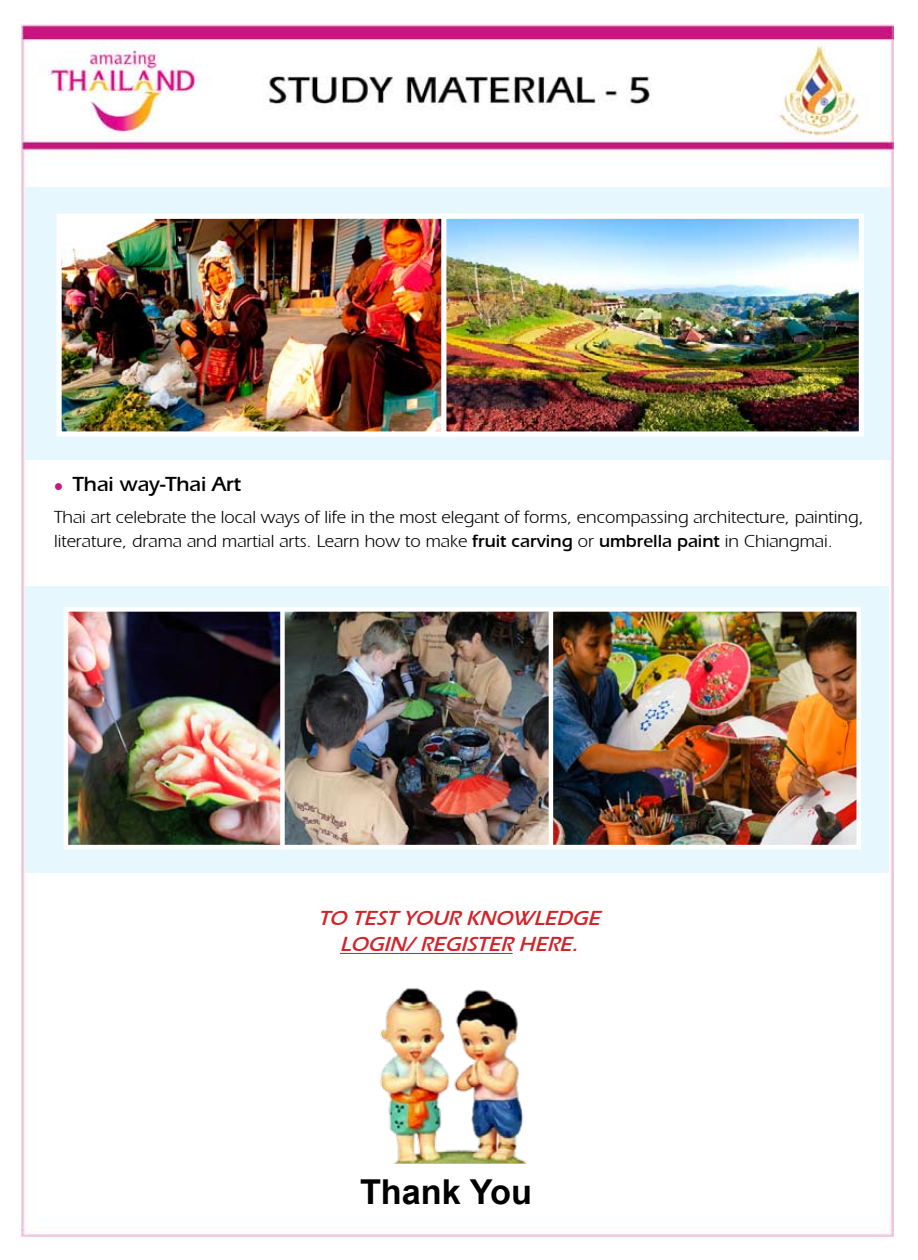
<style>
.page{position:relative;width:918px;height:1260px;background:#fff}
.page>*{position:absolute;margin:0;border:0;box-sizing:border-box;transform-origin:0 0}
.t1{font:700 34.35px "Arial";color:#000}
.t2{font:italic 21px "Aquiline Book Bold SWFTE";color:#d2232a}
.t3{font:21px "Aquiline Book Bold SWFTE";color:#000}
.t4{font:18px/24px "Aquiline Book Regular SWFTE";color:#000}
.s1{color:#ca1682}
.s2{font-family:"Aquiline Book Bold SWFTE"}
</style>
<div class="page">
<img style="left:22px;top:24px;width:872px;height:1211px">
<hr style="left:340px;top:952px;width:173px;height:1px;background:#d2232a">
<div style="left:26px;top:187px;width:865px;height:272px;background:#e6f8fd"></div>
<img style="left:62px;top:220px;width:379px;height:210px">
<div style="left:56px;top:214px;width:404px;height:222px;border:5px solid #fff"></div>
<img style="left:447px;top:220px;width:411px;height:210px">
<div style="left:441px;top:214px;width:423px;height:222px;border:5px solid #fff"></div>
<div style="left:26px;top:585px;width:864px;height:287px;background:#e6f8fd"></div>
<img style="left:69px;top:612px;width:211px;height:232px">
<div style="left:64px;top:607px;width:222px;height:242px;border:4px solid #fff"></div>
<img style="left:285px;top:612px;width:264px;height:232px">
<div style="left:280px;top:607px;width:274px;height:242px;border:4px solid #fff"></div>
<img style="left:554px;top:612px;width:302px;height:232px">
<div style="left:549px;top:607px;width:312px;height:242px;border:4px solid #fff"></div>
<img style="left:358px;top:972px;width:175px;height:191px">
<p class="t3" style="left:54px;top:471px;width:188px"><span class="s1">●</span> Thai way-Thai Art</p>
<p class="t4" style="left:54px;top:505px;width:811px">Thai art celebrate the local ways of life in the most elegant of forms, encompassing architecture, painting, literature, drama and martial arts. Learn how to make <span class="s2">fruit carving</span> or <span class="s2">umbrella paint</span> in Chiangmai.</p>
<p class="t2" style="left:318px;top:905px;width:48px">TO TEST</p>
<p class="t2" style="left:403px;top:905px;width:17px">YOUR</p>
<p class="t2" style="left:466px;top:905px;width:17px">KNOWLEDGE</p>
<p class="t2" style="left:340px;top:931px;width:15px">LOGIN</p>
<p class="t2" style="left:405px;top:931px;width:28px">/REGISTER</p>
<p class="t2" style="left:519px;top:931px;width:15px">HERE</p>
<p class="t2" style="left:572px;top:931px;width:14px">.</p>
<h1 class="t1" style="left:360px;top:1167px;width:174px">Thank You</h1>
</div>
